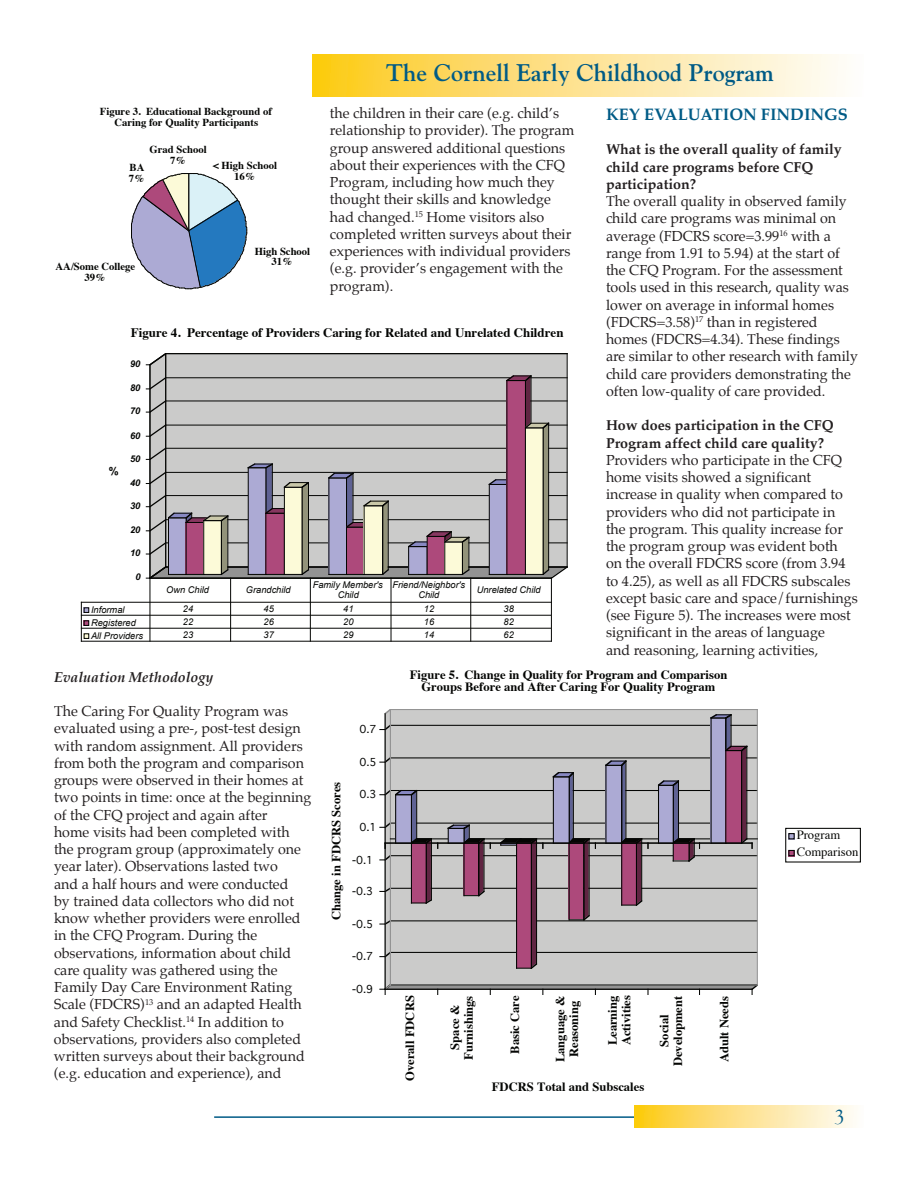
<style>
.page{position:relative;width:918px;height:1188px;background:#fff}
.page>*{position:absolute;margin:0;border:0;box-sizing:border-box;transform-origin:0 0}
.t1{font:700 24px "Goudy";color:#005b86}
.t2{font:21px "Goudy Old Style T";color:#005b86}
.t3{font:700 16.5px "Palatino";color:#005b86}
.t4{font:14.25px/17.2px "Palatino";color:#231f20}
.t5{font:700 14.25px/17.2px "Palatino";color:#231f20}
.t6{font:italic 700 14.25px "Palatino";color:#231f20}
.t7{font:700 13.05px "Times";color:#040503}
.t8{font:700 12.6px/13.6px "Times";color:#040503;text-align:center}
.t9{font:12.6px/16.8px "Times";color:#040503}
.t10{font:700 11.1px "Arial";color:#040503}
.t11{font:700 10.65px/10.6px "Times";color:#040503;text-align:center}
.t12{font:10.5px "Geneva";color:#040503}
.t13{font:italic 9.3px/10.2px "Arial";color:#040503;text-align:center}
.t14{font:italic 700 9.3px "Arial";color:#040503}
</style>
<div class="page">
<svg style="left:312px;top:55px;width:527px;height:41px;background:#fde28b"></svg>
<hr style="left:214px;top:1116px;width:650px;height:2px;background:#005b86">
<svg style="left:635px;top:1106px;width:229px;height:22px;background:#fde38f"></svg>
<svg style="left:146px;top:353px;width:422px;height:226px;background:#b6afb2"></svg>
<hr style="left:81px;top:602px;width:471px;height:1px;background:#040503">
<hr style="left:81px;top:641px;width:471px;height:1px;background:#040503">
<hr style="left:149px;top:578px;width:403px;height:1px;background:#040503">
<hr style="left:81px;top:602px;width:1px;height:40px;background:#040503">
<hr style="left:149px;top:578px;width:1px;height:64px;background:#040503">
<hr style="left:230px;top:578px;width:1px;height:64px;background:#040503">
<hr style="left:310px;top:578px;width:1px;height:64px;background:#040503">
<hr style="left:391px;top:578px;width:1px;height:64px;background:#040503">
<hr style="left:470px;top:578px;width:1px;height:64px;background:#040503">
<hr style="left:551px;top:578px;width:1px;height:64px;background:#040503">
<svg style="left:84px;top:607px;width:5px;height:6px"></svg>
<hr style="left:81px;top:615px;width:470px;height:1px;background:#040503">
<svg style="left:84px;top:620px;width:5px;height:6px"></svg>
<hr style="left:81px;top:628px;width:470px;height:1px;background:#040503">
<svg style="left:84px;top:633px;width:5px;height:6px"></svg>
<svg style="left:131px;top:173px;width:116px;height:116px"></svg>
<svg style="left:379px;top:709px;width:379px;height:286px;background:#b5aeb3"></svg>
<div style="left:785px;top:828px;width:76px;height:35px;border:1px solid #040503"></div>
<div style="left:788px;top:833px;width:7px;height:6px;background:#acaad4"></div>
<div style="left:788px;top:833px;width:7px;height:6px;border:1px solid #040503"></div>
<div style="left:788px;top:850px;width:7px;height:6px;background:#ad497b"></div>
<div style="left:788px;top:850px;width:7px;height:6px;border:1px solid #040503"></div>
<h1 class="t1" style="left:386px;top:63px;width:390px">The Cornell Early Childhood Program</h1>
<p class="t4" style="left:330px;top:106px;width:246px">the children in their care (e.g. child’s relationship to provider). The program group answered additional questions about their experiences with the CFQ Program, including how much they thought their skills and knowledge had changed.<sup>15</sup> Home visitors also completed written surveys about their experiences with individual providers (e.g. provider’s engagement with the program).</p>
<p class="t3" style="left:606px;top:106px;width:244px">KEY EVALUATION FINDINGS</p>
<p class="t11" style="left:100px;top:107px;width:174px">Figure 3. Educational Background of<br>Caring for Quality Participants</p>
<p class="t5" style="left:606px;top:142px;width:237px">What is the overall quality of family child care programs before CFQ participation?</p>
<p class="t4" style="left:606px;top:194px;width:253px">The overall quality in observed family child care programs was minimal on average (FDCRS score=3.99<sup>16</sup> with a range from 1.91 to 5.94) at the start of the CFQ Program. For the assessment tools used in this research, quality was lower on average in informal homes (FDCRS=3.58)<sup>17</sup> than in registered homes (FDCRS=4.34). These findings are similar to other research with family child care providers demonstrating the often low-quality of care provided.</p>
<p class="t5" style="left:606px;top:418px;width:229px">How does participation in the CFQ<br>Program affect child care quality?</p>
<p class="t4" style="left:606px;top:452px;width:253px">Providers who participate in the CFQ home visits showed a significant increase in quality when compared to providers who did not participate in the program. This quality increase for the program group was evident both<br>on the overall FDCRS score (from 3.94 to 4.25), as well as all FDCRS subscales except basic care and space/furnishings (see Figure 5). The increases were most significant in the areas of language<br>and reasoning, learning activities,</p>
<p class="t11" style="left:149px;top:145px;width:59px">Grad School<br>7%</p>
<p class="t11" style="left:213px;top:161px;width:66px">&lt; High School<br>16%</p>
<p class="t11" style="left:129px;top:163px;width:18px;text-align:left">BA<br>7%</p>
<p class="t11" style="left:255px;top:247px;width:57px">High School<br>31%</p>
<p class="t11" style="left:56px;top:262px;width:81px">AA/Some College<br>39%</p>
<p class="t7" style="left:131px;top:328px;width:434px">Figure 4. Percentage of Providers Caring for Related and Unrelated Children</p>
<p class="t14" style="left:130px;top:359px;width:12px">90</p>
<p class="t14" style="left:130px;top:383px;width:12px">80</p>
<p class="t14" style="left:130px;top:406px;width:12px">70</p>
<p class="t14" style="left:130px;top:430px;width:12px">60</p>
<p class="t14" style="left:130px;top:453px;width:12px">50</p>
<p class="t10" style="left:109px;top:465px;width:11px">%</p>
<p class="t14" style="left:130px;top:477px;width:12px">40</p>
<p class="t14" style="left:130px;top:501px;width:12px">30</p>
<p class="t14" style="left:130px;top:525px;width:12px">20</p>
<p class="t14" style="left:130px;top:548px;width:12px">10</p>
<p class="t14" style="left:136px;top:572px;width:7px">0</p>
<p class="t13" style="left:166px;top:584px;width:44px">Own Child</p>
<p class="t13" style="left:246px;top:584px;width:46px">Grandchild</p>
<p class="t13" style="left:313px;top:580px;width:72px">Family Member's<br>Child</p>
<p class="t13" style="left:392px;top:580px;width:74px">Friend/Neighbor's<br>Child</p>
<p class="t13" style="left:477px;top:584px;width:65px">Unrelated Child</p>
<p class="t13" style="left:91px;top:605px;width:35px">Informal</p>
<p class="t13" style="left:183px;top:604px;width:12px">24</p>
<p class="t13" style="left:264px;top:604px;width:12px">45</p>
<p class="t13" style="left:343px;top:604px;width:12px">41</p>
<p class="t13" style="left:424px;top:604px;width:12px">12</p>
<p class="t13" style="left:504px;top:604px;width:12px">38</p>
<p class="t13" style="left:91px;top:618px;width:46px">Registered</p>
<p class="t13" style="left:183px;top:617px;width:12px">22</p>
<p class="t13" style="left:264px;top:617px;width:12px">26</p>
<p class="t13" style="left:343px;top:617px;width:12px">20</p>
<p class="t13" style="left:424px;top:617px;width:12px">16</p>
<p class="t13" style="left:504px;top:617px;width:12px">82</p>
<p class="t13" style="left:91px;top:631px;width:54px">All Providers</p>
<p class="t13" style="left:183px;top:630px;width:12px">23</p>
<p class="t13" style="left:264px;top:630px;width:12px">37</p>
<p class="t13" style="left:343px;top:630px;width:12px">29</p>
<p class="t13" style="left:424px;top:630px;width:12px">14</p>
<p class="t13" style="left:504px;top:630px;width:12px">62</p>
<p class="t6" style="left:54px;top:670px;width:161px">Evaluation Methodology</p>
<p class="t4" style="left:54px;top:704px;width:259px">The Caring For Quality Program was evaluated using a pre-, post-test design with random assignment. All providers from both the program and comparison groups were observed in their homes at two points in time: once at the beginning of the CFQ project and again after<br>home visits had been completed with the program group (approximately one year later). Observations lasted two<br>and a half hours and were conducted<br>by trained data collectors who did not know whether providers were enrolled in the CFQ Program. During the observations, information about child care quality was gathered using the Family Day Care Environment Rating Scale (FDCRS)<sup>13</sup> and an adapted Health and Safety Checklist.<sup>14</sup> In addition to observations, providers also completed written surveys about their background (e.g. education and experience), and</p>
<p class="t12" style="left:359px;top:723px;width:19px">0.7</p>
<p class="t8" style="left:330px;top:920px;width:140px;rotate:-90deg">Change in FDCRS Scores</p>
<p class="t12" style="left:359px;top:755px;width:19px">0.5</p>
<p class="t12" style="left:359px;top:788px;width:19px">0.3</p>
<p class="t12" style="left:359px;top:820px;width:19px">0.1</p>
<p class="t12" style="left:352px;top:853px;width:23px">-0.1</p>
<p class="t12" style="left:352px;top:885px;width:23px">-0.3</p>
<p class="t12" style="left:352px;top:917px;width:23px">-0.5</p>
<p class="t12" style="left:352px;top:950px;width:23px">-0.7</p>
<p class="t12" style="left:352px;top:982px;width:23px">-0.9</p>
<p class="t8" style="left:410px;top:669px;width:319px;line-height:12.6px">Figure 5. Change in Quality for Program and Comparison<br>Groups Before and After Caring For Quality Program</p>
<p class="t8" style="left:404px;top:1081px;width:87px;rotate:-90deg">Overall FDCRS</p>
<p class="t8" style="left:449px;top:1060px;width:66px;rotate:-90deg">Space &amp;<br>Furnishings</p>
<p class="t8" style="left:509px;top:1054px;width:60px;rotate:-90deg">Basic Care</p>
<p class="t8" style="left:554px;top:1062px;width:68px;rotate:-90deg">Language &amp;<br>Reasoning</p>
<p class="t8" style="left:607px;top:1045px;width:52px;text-align:left;rotate:-90deg">Learning<br>Activities</p>
<p class="t8" style="left:659px;top:1066px;width:72px;rotate:-90deg">Social<br>Development</p>
<p class="t8" style="left:718px;top:1062px;width:68px;rotate:-90deg">Adult Needs</p>
<p class="t8" style="left:492px;top:1081px;width:154px">FDCRS Total and Subscales</p>
<p class="t9" style="left:797px;top:828px;width:63px">Program<br>Comparison</p>
<h2 class="t2" style="left:834px;top:1106px;width:12px">3</h2>
</div>
